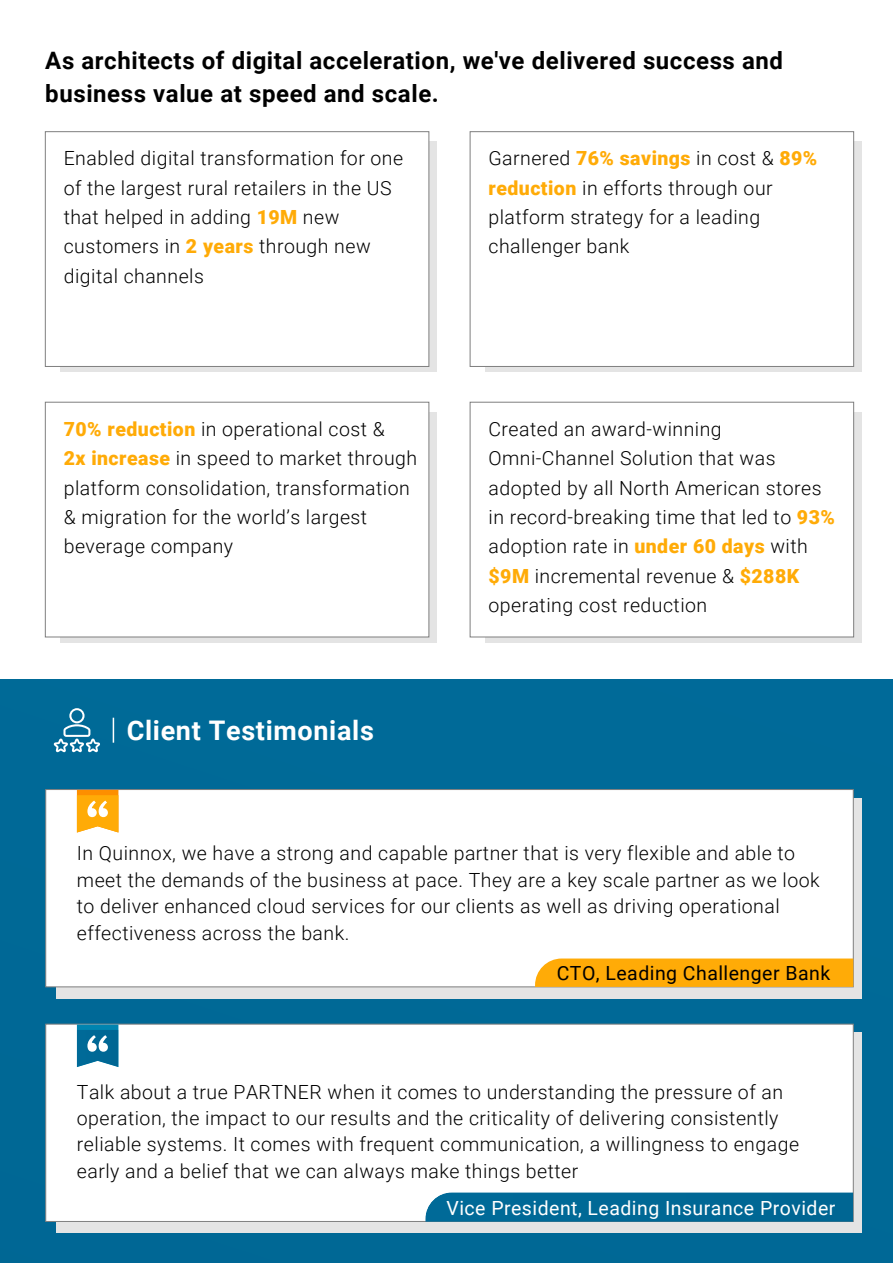
<style>
.page{position:relative;width:893px;height:1263px;background:#fff}
.page>*{position:absolute;margin:0;border:0;box-sizing:border-box;transform-origin:0 0}
.t1{font:700 27px "Roboto";letter-spacing:.025em;color:#fff}
.t2{font:700 24px/33.6px "Roboto";letter-spacing:.025em;color:#000}
.t3{font:300 19.5px/29.4px "Roboto";letter-spacing:.025em;color:#000}
.t4{font:19.5px "Roboto";letter-spacing:.025em;color:#fff}
.t5{font:19.5px "Roboto";letter-spacing:.025em;color:#000}
.s1{font-weight:900;color:#ffab07}
</style>
<div class="page">
<div style="left:0;top:680px;width:893px;height:583px;background:#006a97"></div>
<div style="left:485px;top:142px;width:377px;height:230px;background:#e4e4e4"></div>
<div style="left:470px;top:131px;width:384px;height:236px;background:#fff;border:1px solid #7f7f7f"></div>
<div style="left:61px;top:142px;width:376px;height:230px;background:#e4e4e4"></div>
<div style="left:45px;top:131px;width:384px;height:236px;background:#fff;border:1px solid #7f7f7f"></div>
<div style="left:485px;top:412px;width:377px;height:231px;background:linear-gradient(to right,#e4e4e4,#e4e4e4)"></div>
<div style="left:470px;top:402px;width:384px;height:235px;background:#fff;border:1px solid #7f7f7f"></div>
<svg style="left:61px;top:412px;width:376px;height:231px;background:#ddd"></svg>
<div style="left:45px;top:402px;width:384px;height:235px;background:#fff;border:1px solid #7f7f7f"></div>
<div style="left:56px;top:798px;width:806px;height:201px;background:#e4e4e4"></div>
<div style="left:45px;top:789px;width:809px;height:198px;background:#fff;border:1px solid #7f7f7f"></div>
<svg style="left:77px;top:790px;width:41px;height:42px;background:#feb530"></svg>
<svg style="left:535px;top:958px;width:318px;height:29px;background:#feae10"></svg>
<div style="left:56px;top:1033px;width:806px;height:200px;background:#e4e4e4"></div>
<div style="left:45px;top:1024px;width:809px;height:198px;background:#fff;border:1px solid #7f7f7f"></div>
<svg style="left:77px;top:1024px;width:41px;height:43px;background:#2f87ab"></svg>
<svg style="left:425px;top:1192px;width:428px;height:30px;background:#096d98"></svg>
<svg style="left:54px;top:708px;width:46px;height:44px"></svg>
<svg style="left:113px;top:718px;width:1px;height:25px"></svg>
<p class="t2" style="left:45px;top:45px;width:739px">As architects of digital acceleration, we've delivered success and business value at speed and scale.</p>
<p class="t3" style="left:64px;top:145px;width:341px">Enabled digital transformation for one of the largest rural retailers in the US that helped in adding <span class="s1">19M</span> new customers in <span class="s1">2 years</span> through new digital channels</p>
<p class="t3" style="left:64px;top:416px;width:355px"><span class="s1">70% reduction</span> in operational cost &amp;<br><span class="s1">2x increase</span> in speed to market through platform consolidation, transformation &amp; migration for the world’s largest beverage company</p>
<h1 class="t1" style="left:127px;top:720px;width:249px">Client Testimonials</h1>
<p class="t3" style="left:488px;top:145px;width:330px">Garnered <span class="s1">76% savings</span> in cost &amp; <span class="s1">89% reduction</span> in efforts through our platform strategy for a leading challenger bank</p>
<p class="t3" style="left:488px;top:416px;width:348px">Created an award-winning<br>Omni-Channel Solution that was adopted by all North American stores in record-breaking time that led to <span class="s1">93% </span>adoption rate in <span class="s1">under 60 days</span> with <span class="s1">$9M</span> incremental revenue &amp; <span class="s1">$288K </span>operating cost reduction</p>
<p class="t3" style="left:77px;top:842px;width:744px;line-height:26.4px">In Quinnox, we have a strong and capable partner that is very flexible and able to meet the demands of the business at pace. They are a key scale partner as we look to deliver enhanced cloud services for our clients as well as driving operational effectiveness across the bank.</p>
<p class="t5" style="left:557px;top:966px;width:275px">CTO, Leading Challenger Bank</p>
<p class="t3" style="left:77px;top:1080px;width:724px;line-height:26.4px">Talk about a true PARTNER when it comes to understanding the pressure of an operation, the impact to our results and the criticality of delivering consistently reliable systems. It comes with frequent communication, a willingness to engage early and a belief that we can always make things better</p>
<p class="t4" style="left:446px;top:1201px;width:390px">Vice President, Leading Insurance Provider</p>
</div>
